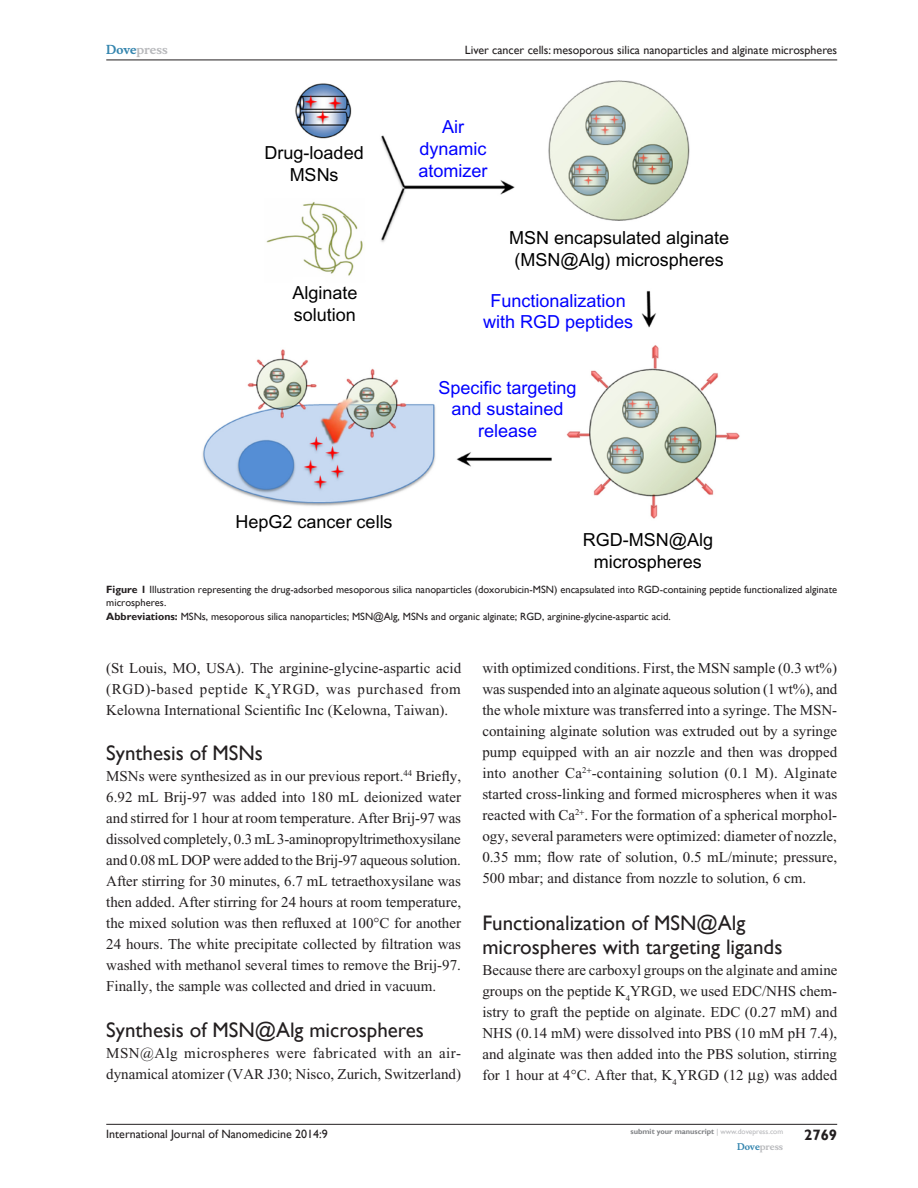
<style>
.page{position:relative;width:918px;height:1188px;background:#fff}
.page>*{position:absolute;margin:0;border:0;box-sizing:border-box;transform-origin:0 0}
.t1{font:21px/24px "Gill Sans";color:#231f20}
.t2{font:18px/21.6px "Arial";color:#000;text-align:center}
.t3{font:18px/21.6px "Arial";color:#0000fe;text-align:center}
.TxF{font:15px/21px "Times New Roman";color:#231f20;text-align:justify}
.RunFolio-R{font:700 15px "Gill Sans";color:#231f20}
.RunH-R{font:12px "Gill Sans";color:#231f20}
.RunF-R{font:12px "Gill Sans";color:#231f20}
.RunH-Brand-R{font:700 12px "Musee";color:#b8b9bc}
.FC{font:10.5px/13.5px "Gill Sans";color:#231f20}
.RunF-Brand-R{font:700 9px "Musee";color:#b8b9bc}
.RunF-SubmityourMS-R{font:700 7.5px "Gill Sans";color:#808285}
.s1{color:#3485ae}
.s2{font-weight:700}
.s3{font-style:inherit}
.s4{font-weight:400;color:#b8b9bc}
</style>
<div class="page">
<hr style="left:106px;top:1124px;width:731px;height:1px;background:#231f20">
<hr style="left:106px;top:60px;width:731px;height:1px;background:#231f20">
<img style="left:202px;top:81px;width:538px;height:438px">
<p class="RunH-Brand-R" style="left:106px;top:43px;width:63px"><span class="s1">Dove</span>press</p>
<p class="t2" style="left:265px;top:142px;width:101px">Drug-loaded<br>MSNs</p>
<p class="t2" style="left:292px;top:282px;width:67px;text-align:left">Alginate solution</p>
<p class="RunH-R" style="left:465px;top:43px;width:374px">Liver cancer cells: mesoporous silica nanoparticles and alginate microspheres</p>
<p class="t3" style="left:419px;top:117px;width:71px">Air dynamic atomizer</p>
<p class="t2" style="left:509px;top:228px;width:222px">MSN encapsulated alginate (MSN@Alg) microspheres</p>
<p class="t3" style="left:483px;top:290px;width:152px">Functionalization with RGD peptides</p>
<p class="t3" style="left:439px;top:377px;width:140px">Specific targeting and sustained release</p>
<p class="t2" style="left:236px;top:511px;width:159px">HepG2 cancer cells</p>
<p class="t2" style="left:583px;top:529px;width:132px">RGD-MSN@Alg microspheres</p>
<p class="FC" style="left:106px;top:583px;width:732px"><span class="s2">Figure 1</span> Illustration representing the drug-adsorbed mesoporous silica nanoparticles (doxorubicin-MSN) encapsulated into RG D-containing peptide functionalized alginate microspheres.</p>
<p class="FC" style="left:106px;top:610px;width:566px"><span class="s2">Abbreviations:</span> MSNs, mesoporous silica nanoparticles; MSN@Alg, MSNs and organic alginate; RG D, arginine-glycine-aspartic acid.</p>
<p class="TxF" style="left:106px;top:658px;width:356px">(St Louis, MO, USA). The arginine-glycine-aspartic acid (RGD)-based peptide K<sub>4</sub>YRGD, was purchased from Kelowna International Scientific Inc (Kelowna, Taiwan).</p>
<h2 class="t1" style="left:106px;top:742px;width:158px">Synthesis of MSNs</h2>
<p class="TxF" style="left:106px;top:766px;width:356px">MSNs were synthesized as in our previous report.<sup>44</sup> Briefly, 6.92 mL Brij-97 was added into 180 mL deionized water and stirred for 1 hour at room temperature. After Brij-97 was dissolved completely, 0.3 mL 3-aminopropyltrimethoxysilane and 0.08 mL DOP were added to the Brij-97 aqueous solution.<br>After stirring for 30 minutes, 6.7 mL tetraethoxysilane was then added. After stirring for 24 hours at room temperature, the mixed solution was then refluxed at 100 C for another 24 hours. The white precipitate collected by filtration was washed with methanol several times to remove the Brij-97.<br>Finally, the sample was collected and dried in vacuum.</p>
<h2 class="t1" style="left:106px;top:1019px;width:319px">Synthesis of MSN@Alg microspheres</h2>
<p class="TxF" style="left:106px;top:1043px;width:356px">MSN@Alg microspheres were fabricated with an air&shy;dynamical atomizer (VAR J30; Nisco, Zurich, Switzerland)</p>
<p class="TxF" style="left:482px;top:658px;width:357px">with optimized conditions. First, the MSN sample (0.3 wt%) was suspended into an alginate aqueous solution (1 wt%), and the whole mixture was transferred into a syringe. The MSN&shy;containing alginate solution was extruded out by a syringe pump equipped with an air nozzle and then was dropped into another Ca<sup>2</sup> -containing solution (0.1 M). Alginate started cross-linking and formed microspheres when it was reacted with Ca<sup>2</sup> . For the formation of a spherical morphol&shy;ogy, several parameters were optimized: diameter of nozzle, 0.35 mm; flow rate of solution, 0.5 mL/minute; pressure, 500 mbar; and distance from nozzle to solution, 6 cm.</p>
<h2 class="t1" style="left:482px;top:911px;width:302px">Functionalization of MSN@Alg microspheres with targeting ligands</h2>
<p class="TxF" style="left:482px;top:959px;width:357px">Because there are carboxyl groups on the alginate and amine groups on the peptide K<sub>4</sub>YRGD, we used EDC/NHS chem&shy;istry to graft the peptide on alginate. EDC (0.27 mM) and NHS (0.14 mM) were dissolved into PBS (10 mM pH 7.4), and alginate was then added into the PBS solution, stirring for 1 hour at 4 C. After that, K<sub>4</sub>YRGD (12 <span class="s3">g)</span> was added</p>
<p class="RunF-R" style="left:106px;top:1127px;width:223px">International Journal of Nanomedicine 2014:9</p>
<p class="RunF-SubmityourMS-R" style="left:631px;top:1127px;width:154px">submit your manuscript <span class="s4">| www.dovepress.com</span></p>
<p class="RunF-Brand-R" style="left:737px;top:1141px;width:48px"><span class="s1">Dove</span>press</p>
<p class="RunFolio-R" style="left:804px;top:1126px;width:35px">2769</p>
</div>
